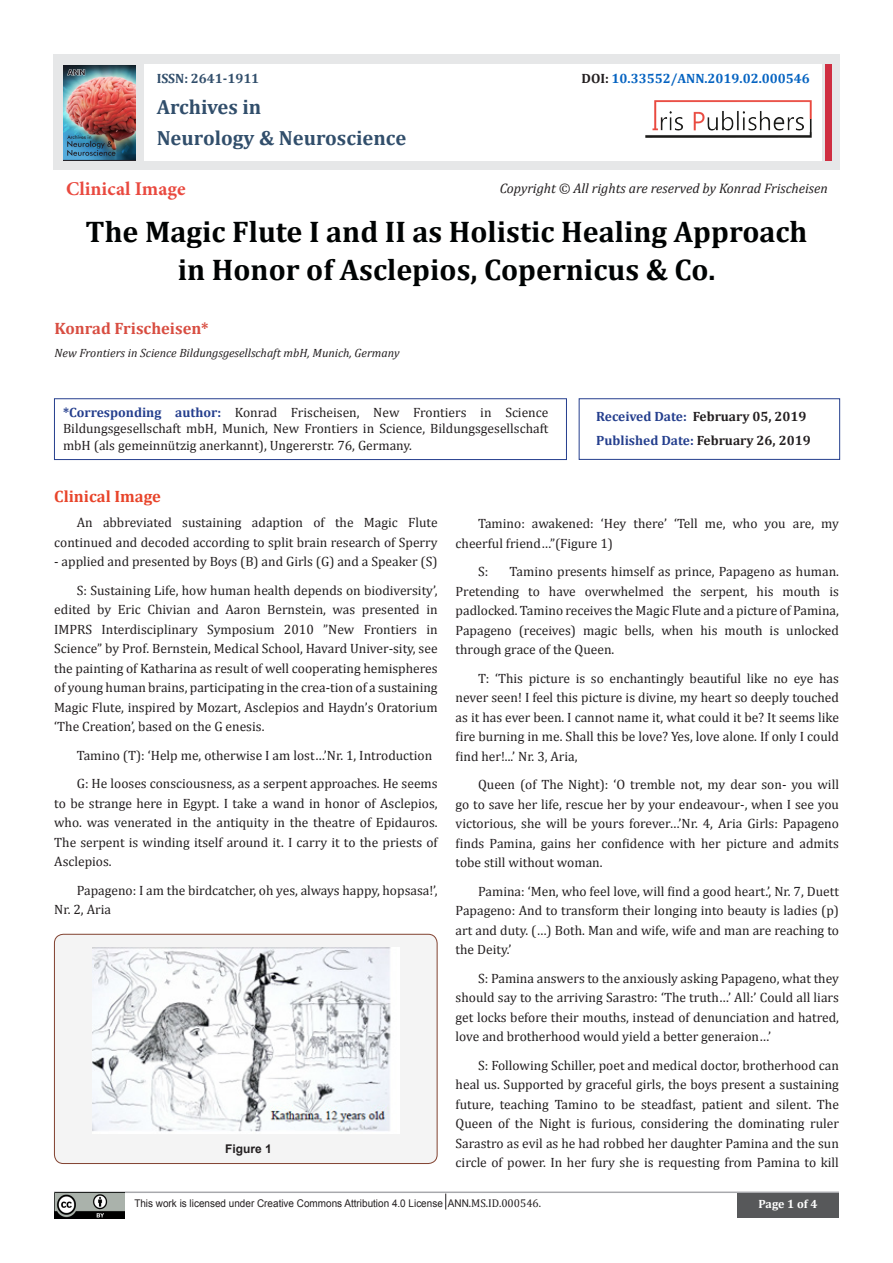
<style>
.page{position:relative;width:893px;height:1263px;background:#fff}
.page>*{position:absolute;margin:0;border:0;box-sizing:border-box;transform-origin:0 0}
.t1{font:700 30px/37.5px "Cambria";color:#000303;text-align:center}
.t2{font:700 20.55px "Cambria";color:#314e6b}
.t3{font:700 19.5px "Minion Pro";color:#e9493f}
.t4{font:700 16.5px "Cambria";color:#d84d41}
.t5{font:700 16.5px "Cambria";color:#e8442a}
.t6{font:italic 13.8px "Cambria";color:#231f20}
.t7{font:13.5px/19.5px "Cambria";color:#231f20;text-align:justify}
.t8{font:700 13.5px "Cambria";color:#231f20}
.t9{font:700 13.5px "Cambria";color:#0563c1}
.t10{font:700 13.5px "Cambria";color:#314e6b}
.t11{font:italic 12px "Cambria";color:#231f20}
.t12{font:700 12px "Cambria";color:#fff}
.t13{font:700 12px "Arial";color:#231f20}
.t14{font:10.65px "Arial";color:#231f20;scale:.94 1}
.s1{color:#231f20}
.s2{font-weight:700;color:#253f8e}
.s3{color:#253f8e}
.s4{font-family:"Cambria";font-size:11.25px}
</style>
<div class="page">
<hr style="left:54px;top:1191px;width:785px;height:2px;background:#a8a9ad">
<div style="left:737px;top:1193px;width:102px;height:24px;background:#57585a"></div>
<div style="left:53px;top:54px;width:786px;height:116px;background:#e6e7e8"></div>
<div style="left:145px;top:64px;width:677px;height:97px;background:#fff"></div>
<img style="left:64px;top:65px;width:72px;height:96px">
<img style="left:646px;top:101px;width:165px;height:36px">
<div style="left:825px;top:64px;width:6px;height:97px;background:#cf2e41"></div>
<div style="left:54px;top:399px;width:512px;height:61px;border:1px solid #253f8e"></div>
<div style="left:54px;top:934px;width:383px;height:229px;background:#f4f4f4;border-radius:9px"></div>
<div style="left:54px;top:934px;width:383px;height:230px;border:1px solid #824230;border-radius:9px"></div>
<img style="left:93px;top:947px;width:306px;height:186px">
<img style="left:54px;top:1192px;width:70px;height:26px">
<svg style="left:445px;top:1193px;width:1px;height:16px"></svg>
<p class="t10" style="left:157px;top:69px;width:104px">ISSN: 2641-1911</p>
<p class="t9" style="left:582px;top:69px;width:230px"><span class="s1">DOI:</span> 10.33552/ANN.2019.02.000546</p>
<p class="t2" style="left:157px;top:93px;width:106px">Archives in</p>
<p class="t2" style="left:157px;top:124px;width:251px">Neurology &amp; Neuroscience</p>
<p class="t3" style="left:66px;top:175px;width:121px">Clinical Image</p>
<p class="t6" style="left:500px;top:178px;width:330px">Copyright © All rights are reserved by Konrad Frischeisen</p>
<p class="t1" style="left:86px;top:212px;width:723px">The Magic Flute I and II as Holistic Healing Approach in Honor of Asclepios, Copernicus &amp; Co.</p>
<p class="t4" style="left:55px;top:317px;width:156px">Konrad Frischeisen*</p>
<p class="t11" style="left:55px;top:345px;width:347px">New Frontiers in Science Bildungsgesellschaft mbH, Munich, Germany</p>
<p class="t7" style="left:63px;top:404px;width:487px;line-height:16.5px"><span class="s2">*Corresponding author:</span> Konrad Frischeisen, New Frontiers in Science Bildungsgesellschaft mbH, Munich, New Frontiers in Science, Bildungsgesellschaft mbH (als gemeinnützig anerkannt), Ungererstr. 76, Germany.</p>
<p class="t5" style="left:54px;top:485px;width:108px">Clinical Image</p>
<p class="t7" style="left:54px;top:513px;width:385px;text-align:right">An abbreviated sustaining adaption of the Magic Flute continued and decoded according to split brain research of Sperry</p>
<p class="t7" style="left:54px;top:552px;width:385px">- applied and presented by Boys (B) and Girls (G) and a Speaker (S)</p>
<p class="t7" style="left:54px;top:580px;width:385px;text-indent:22px">S: Sustaining Life, how human health depends on biodiversity’, edited by Eric Chivian and Aaron Bernstein, was presented in IMPRS Interdisciplinary Symposium 2010 ”New Frontiers in Science” by Prof. Bernstein, Medical School, Havard Univer-sity, see the painting of Katharina as result of well cooperating hemispheres of young human brains, participating in the crea-tion of a sustaining Magic Flute, inspired by Mozart, Asclepios and Haydn’s Oratorium ‘The Creation’, based on the G enesis.</p>
<p class="t7" style="left:77px;top:745px;width:357px">Tamino (T): ‘Help me, otherwise I am lost…’Nr. 1, Introduction</p>
<p class="t7" style="left:54px;top:774px;width:385px;text-indent:22px">G: He looses consciousness, as a serpent approaches. He seems to be strange here in Egypt. I take a wand in honor of Asclepios, who. was venerated in the antiquity in the theatre of Epidauros.<br>The serpent is winding itself around it. I carry it to the priests of Asclepios.</p>
<p class="t7" style="left:54px;top:880px;width:385px;text-indent:22px">Papageno: I am the birdcatcher, oh yes, always happy, hopsasa!’,<br>Nr. 2, Aria</p>
<p class="t8" style="left:596px;top:406px;width:212px"><span class="s3">Received Date:</span> February 05, 2019</p>
<p class="t8" style="left:596px;top:431px;width:216px"><span class="s3">Published Date:</span> February 26, 2019</p>
<p class="t7" style="left:456px;top:514px;width:385px;text-indent:22px">Tamino: awakened: ‘Hey there’ ‘Tell me, who you are, my cheerful friend…”(Figure 1)</p>
<p class="t7" style="left:478px;top:562px;width:12px">S:</p>
<p class="t7" style="left:456px;top:562px;width:385px;text-indent:54px">Tamino presents himself as prince, Papageno as human.<br>Pretending to have overwhelmed the serpent, his mouth is padlocked. Tamino receives the Magic Flute and a picture of Pamina, Papageno (receives) magic bells, when his mouth is unlocked through grace of the Queen.</p>
<p class="t7" style="left:456px;top:668px;width:385px;text-indent:22px">T: ‘This picture is so enchantingly beautiful like no eye has never seen! I feel this picture is divine, my heart so deeply touched as it has ever been. I cannot name it, what could it be? It seems like fire burning in me. Shall this be love? Yes, love alone. If only I could find her!...’ Nr. 3, Aria,</p>
<p class="t7" style="left:456px;top:775px;width:385px;text-indent:22px">Queen (of The Night): ‘O tremble not, my dear son- you will go to save her life, rescue her by your endeavour-, when I see you victorious, she will be yours forever…’Nr. 4, Aria Girls: Papageno finds Pamina, gains her confidence with her picture and admits tobe still without woman.</p>
<p class="t7" style="left:456px;top:881px;width:385px;text-indent:22px">Pamina: ‘Men, who feel love, will find a good heart.’, Nr. 7, Duett Papageno: And to transform their longing into beauty is ladies (p) art and duty. (…) Both. Man and wife, wife and man are reaching to the Deity.’</p>
<p class="t7" style="left:456px;top:968px;width:385px;text-indent:22px">S: Pamina answers to the anxiously asking Papageno, what they should say to the arriving Sarastro: ‘The truth…’ All:’ Could all liars get locks before their mouths, instead of denunciation and hatred, love and brotherhood would yield a better generaion…’</p>
<p class="t7" style="left:456px;top:1055px;width:385px;text-indent:22px">S: Following Schiller, poet and medical doctor, brotherhood can heal us. Supported by graceful girls, the boys present a sustaining future, teaching Tamino to be steadfast, patient and silent. The Queen of the Night is furious, considering the dominating ruler Sarastro as evil as he had robbed her daughter Pamina and the sun circle of power. In her fury she is requesting from Pamina to kill</p>
<p class="t14" style="left:134px;top:1196px;width:434px">This work is licensed under Creative Commons Attribution 4.0 License ANN<span class="s4">.MS.ID.000546.</span></p>
<p class="t13" style="left:225px;top:1141px;width:48px">Figure 1</p>
<p class="t12" style="left:758px;top:1196px;width:60px">Page 1 of 4</p>
</div>
